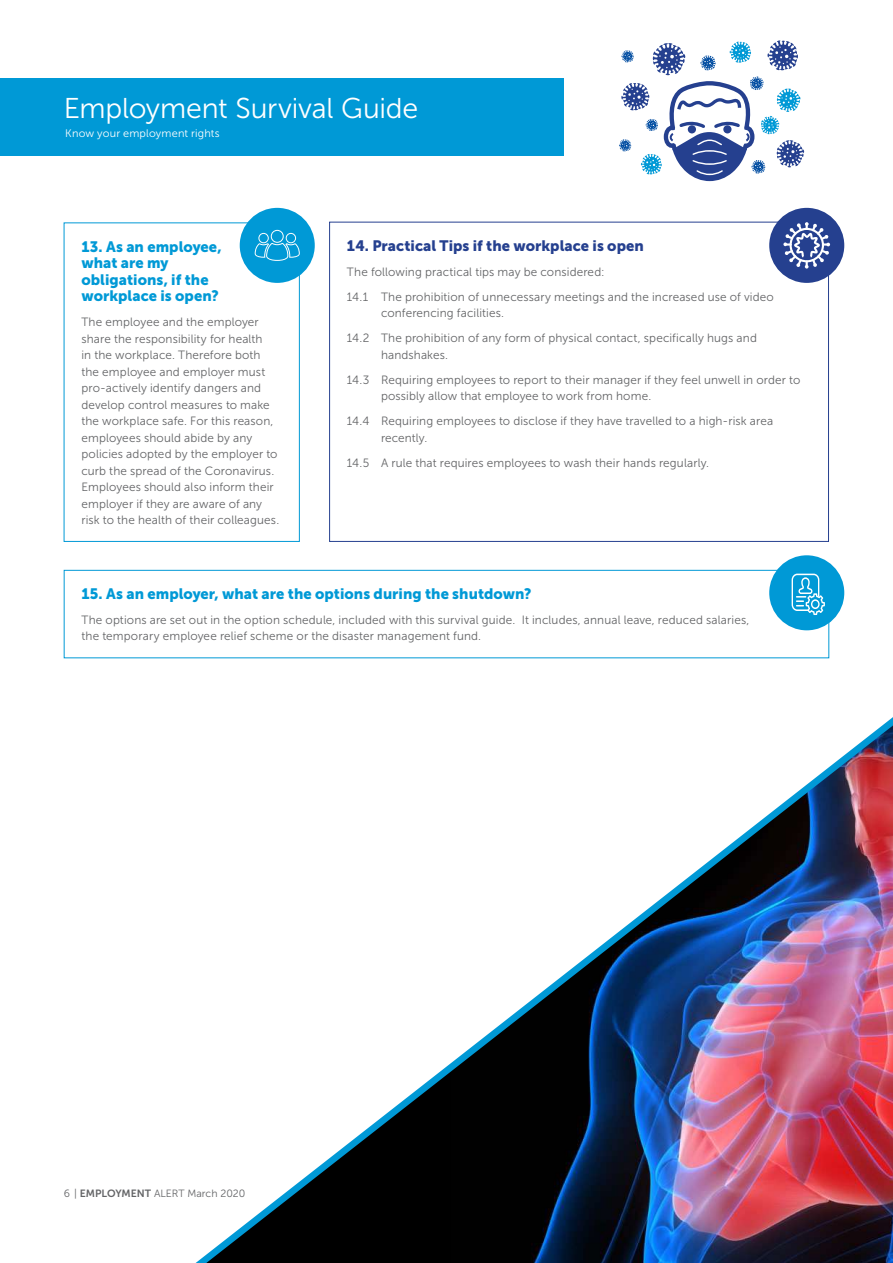
<style>
.page{position:relative;width:893px;height:1263px;background:#fff}
.page>*{position:absolute;margin:0;border:0;box-sizing:border-box;transform-origin:0 0}
.t1{font:28.5px "Museo Sans 300";letter-spacing:-.005em;color:#fff}
.t2{font:15px/16.5px "Museo Sans 900";letter-spacing:.005em;color:#0099d6}
.t3{font:15px "Museo Sans 900";letter-spacing:.005em;color:#25408f}
.t4{font:12px/16.5px "Museo Sans 300";letter-spacing:.01em;color:#636466}
.t5{font:10.95px "Museo Sans 300";letter-spacing:.015em;color:#fff}
.t6{font:10.5px "Museo Sans 300";color:#636466}
.s1{font-family:"Museo Sans 700"}
</style>
<div class="page">
<div style="left:64px;top:570px;width:765px;height:88px;border:1px solid #0099d6"></div>
<div style="left:64px;top:222px;width:236px;height:320px;border:1px solid #0099d6"></div>
<div style="left:240px;top:208px;width:75px;height:75px;background:#0099d6;border-radius:50%"></div>
<svg style="left:255px;top:230px;width:45px;height:31px"></svg>
<div style="left:769px;top:208px;width:75px;height:75px;background:#25408f;border-radius:50%"></div>
<svg style="left:783px;top:222px;width:47px;height:47px"></svg>
<img style="left:178px;top:648px;width:715px;height:615px">
<div style="left:1px;top:78px;width:563px;height:77px;background:#0099d6"></div>
<svg style="left:619px;top:40px;width:185px;height:141px"></svg>
<div style="left:769px;top:555px;width:75px;height:75px;background:#0099d6;border-radius:50%"></div>
<svg style="left:792px;top:574px;width:33px;height:41px"></svg>
<h1 class="t1" style="left:64px;top:92px;width:356px">Employment Survival Guide</h1>
<p class="t5" style="left:65px;top:128px;width:156px">Know your employment rights</p>
<p class="t2" style="left:81px;top:238px;width:142px">13. As an employee, what are my obligations, if the workplace is open?</p>
<p class="t4" style="left:81px;top:314px;width:199px">The employee and the employer share the responsibility for health<br>in the workplace. Therefore both the employee and employer must pro-actively identify dangers and develop control measures to make the workplace safe. For this reason, employees should abide by any policies adopted by the employer to curb the spread of the Coronavirus.<br>Employees should also inform their employer if they are aware of any risk to the health of their colleagues.</p>
<p class="t3" style="left:347px;top:237px;width:298px">14. Practical Tips if the workplace is open</p>
<p class="t4" style="left:347px;top:259px;width:428px;line-height:25px">The following practical tips may be considered:<br>14.1 The prohibition of unnecessary meetings and the increased use of video</p>
<p class="t4" style="left:347px;top:301px;width:411px;line-height:25px;text-indent:34px">conferencing facilities.<br>14.2 The prohibition of any form of physical contact, specifically hugs and</p>
<p class="t4" style="left:347px;top:342px;width:455px;line-height:25px;text-indent:34px">handshakes.<br>14.3 Requiring employees to report to their manager if they feel unwell in order to</p>
<p class="t4" style="left:347px;top:384px;width:428px;line-height:25px;text-indent:34px">possibly allow that employee to work from home.<br>14.4 Requiring employees to disclose if they have travelled to a high-risk area</p>
<p class="t4" style="left:347px;top:425px;width:364px;line-height:25px;text-indent:34px">recently.<br>14.5 A rule that requires employees to wash their hands regularly.</p>
<p class="t2" style="left:82px;top:585px;width:451px">15. As an employer, what are the options during the shutdown?</p>
<p class="t4" style="left:82px;top:612px;width:669px">The options are set out in the option schedule, included with this survival guide. It includes, annual leave, reduced salaries, the temporary employee relief scheme or the disaster management fund.</p>
<p class="t6" style="left:64px;top:1188px;width:183px">6 | <span class="s1">EMPLOYMENT</span> ALERT March 2020</p>
</div>
